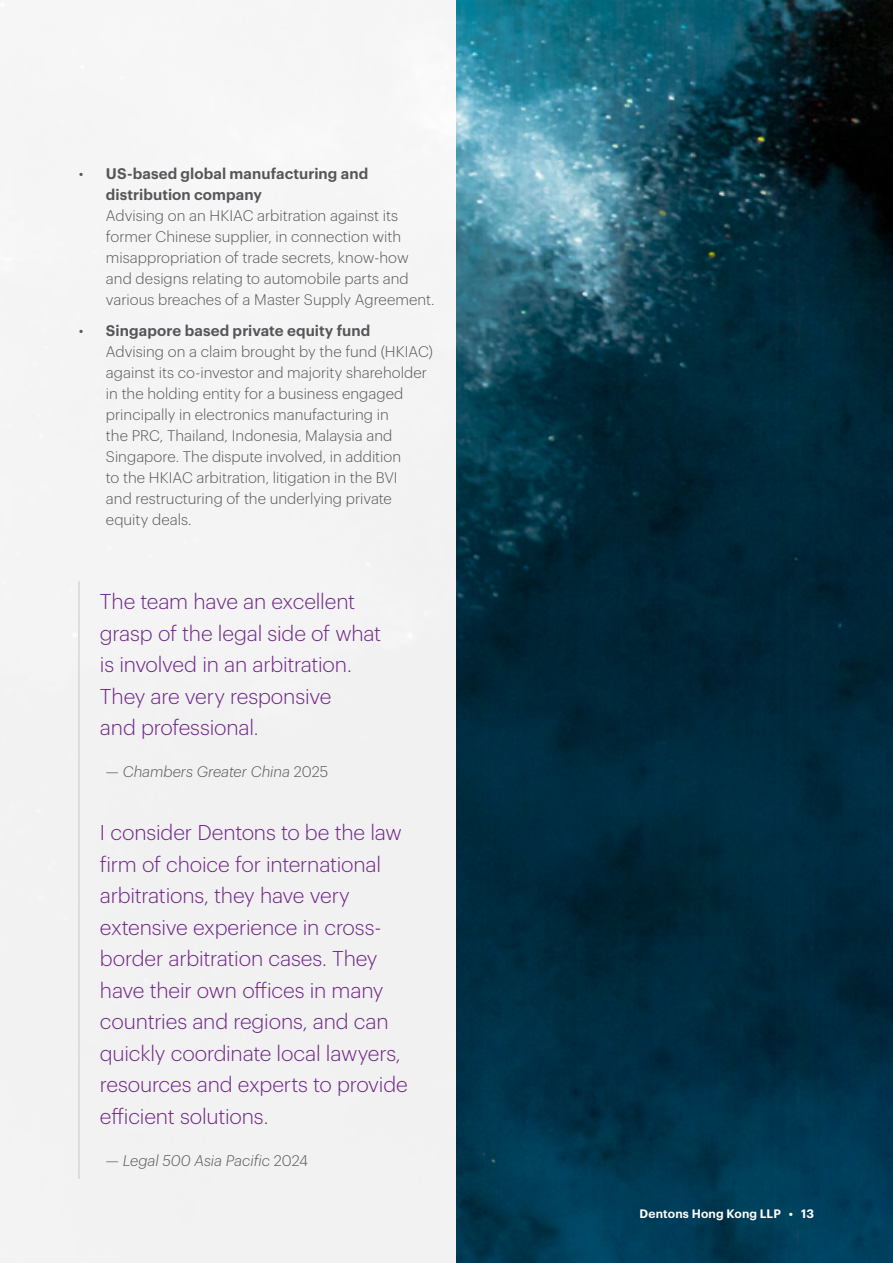
<style>
.page{position:relative;width:893px;height:1263px;background:#fff}
.page>*{position:absolute;margin:0;border:0;box-sizing:border-box;transform-origin:0 0}
.t1{font:300 21px/31.5px "Dentons Sans";letter-spacing:-.01em;color:#702688}
.t2{font:300 15px/21px "Dentons Sans";color:#565659}
.t3{font:600 15px/21px "Dentons Sans";letter-spacing:.005em;color:#565659}
.t4{font:italic 300 15px "Dentons Sans";letter-spacing:-.005em;color:#565659}
.t5{font:600 12px "Dentons Sans";letter-spacing:.015em;color:#fff}
.s1{font-weight:300}
.s2{font-weight:600}
.s3{font-style:normal}
</style>
<div class="page">
<div style="left:0;top:0;width:457px;height:1263px;background:#f3f3f3"></div>
<hr style="left:79px;top:581px;width:1px;height:598px;background:#c7c8ca">
<img style="left:457px;top:0;width:436px;height:1263px">
<p class="t3" style="left:106px;top:161px;width:264px;text-indent:-27px"><span class="s1">•</span> US-based global manufacturing and distribution company</p>
<p class="t2" style="left:106px;top:203px;width:330px">Advising on an HKIAC arbitration against its former Chinese supplier, in connection with misappropriation of trade secrets, know-how and designs relating to automobile parts and various breaches of a Master Supply Agreement.</p>
<p class="t2" style="left:106px;top:319px;width:328px;text-indent:-27px">• <span class="s2">Singapore based private equity fund<br></span>Advising on a claim brought by the fund (HKIAC) against its co-investor and majority shareholder in the holding entity for a business engaged principally in electronics manufacturing in<br>the PRC, Thailand, Indonesia, Malaysia and Singapore. The dispute involved, in addition<br>to the HKIAC arbitration, litigation in the BVI<br>and restructuring of the underlying private equity deals.</p>
<h1 class="t1" style="left:100px;top:584px;width:283px">The team have an excellent grasp of the legal side of what is involved in an arbitration.<br>They are very responsive<br>and professional.</h1>
<p class="t4" style="left:106px;top:761px;width:224px">— Chambers Greater China <span class="s3">2025</span></p>
<p class="t1" style="left:100px;top:815px;width:309px">I consider Dentons to be the law firm of choice for international arbitrations, they have very extensive experience in cross&shy;border arbitration cases. They have their own offices in many countries and regions, and can quickly coordinate local lawyers, resources and experts to provide efficient solutions.</p>
<p class="t4" style="left:106px;top:1149px;width:204px">— Legal 500 Asia Pacific <span class="s3">2024</span></p>
<p class="t5" style="left:640px;top:1204px;width:176px">Dentons Hong Kong LLP • 13</p>
</div>
